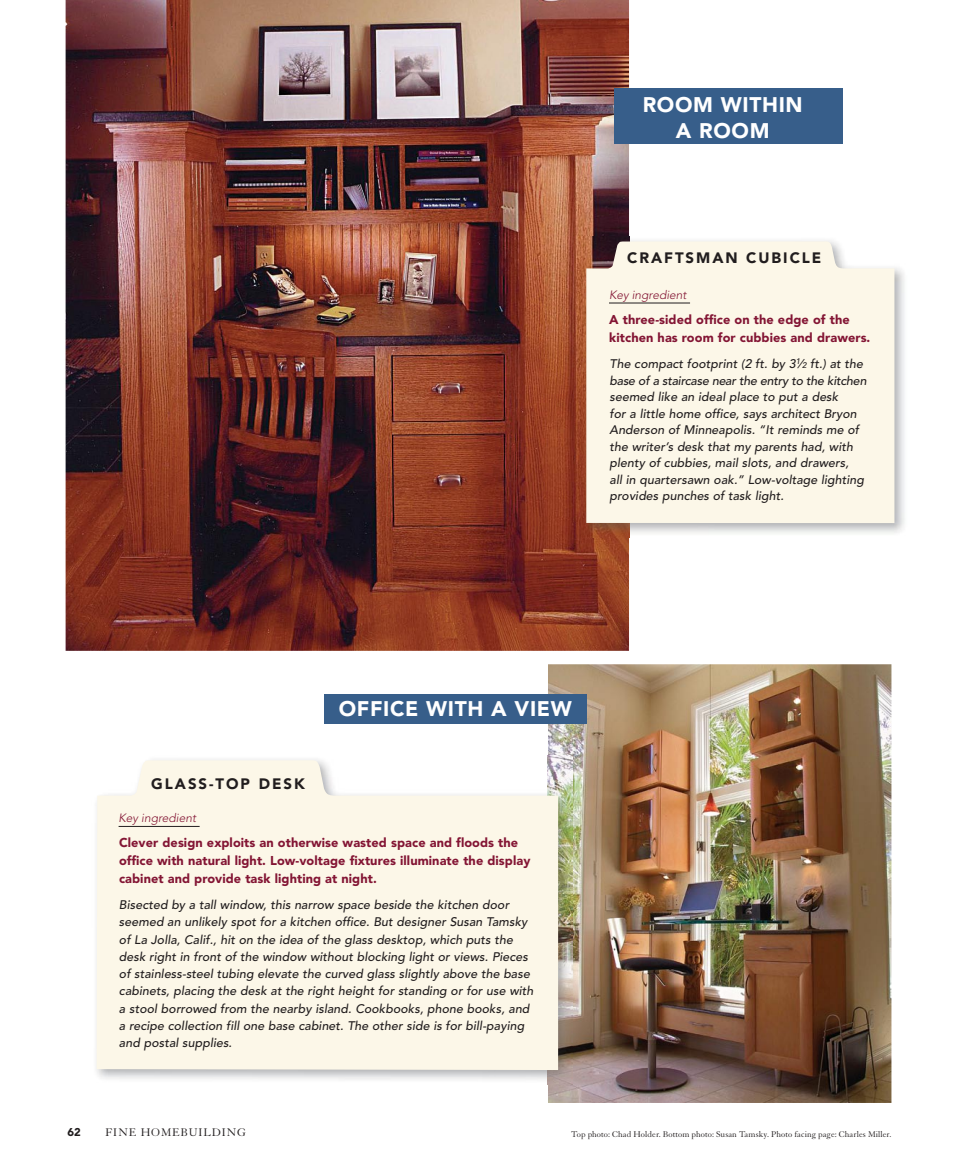
<style>
.page{position:relative;width:959px;height:1175px;background:#fff}
.page>*{position:absolute;margin:0;border:0;box-sizing:border-box;transform-origin:0 0}
.t1{font:900 21px/25.5px "Avenir";letter-spacing:.03em;color:#fff;text-align:center}
.t2{font:900 15px "Avenir";letter-spacing:.13em;color:#211d1e}
.t3{font:900 12.75px/18px "Avenir";letter-spacing:.005em;color:#831534}
.t4{font:italic 500 12.3px/16.5px "Avenir";letter-spacing:.005em;color:#211d1e}
.t5{font:italic 300 12px "Avenir";color:#831534}
.t6{font:12px "Granjon";letter-spacing:.07em;color:#211d1e}
.t7{font:900 11.25px "Avenir";color:#211d1e}
.t8{font:9px "Granjon";letter-spacing:.005em;color:#211d1e}
.s1{font-size:8.1px}
</style>
<div class="page">
<img style="left:548px;top:664px;width:343px;height:439px">
<img style="left:66px;top:0;width:563px;height:651px">
<img style="left:581px;top:236px;width:324px;height:301px">
<div style="left:586px;top:241px;width:308px;height:282px;background:#fcf7e8"></div>
<hr style="left:609px;top:303px;width:81px;height:1px;background:#211d1e">
<div style="left:614px;top:89px;width:228px;height:55px;background:#375e8a"></div>
<div style="left:324px;top:694px;width:262px;height:29px;background:#375e8a"></div>
<img style="left:96px;top:755px;width:476px;height:329px">
<svg style="left:97px;top:760px;width:461px;height:310px;background:#fbf7e9"></svg>
<hr style="left:119px;top:826px;width:81px;height:1px;background:#211d1e">
<h1 class="t1" style="left:642px;top:92px;width:161px">ROOM WITHIN<br>A ROOM</h1>
<p class="t2" style="left:627px;top:249px;width:196px">CRAFTSMAN CUBICLE</p>
<p class="t5" style="left:609px;top:287px;width:79px">Key ingredient</p>
<p class="t3" style="left:609px;top:310px;width:262px">A three-sided office on the edge of the kitchen has room for cubbies and drawers.</p>
<p class="t4" style="left:609px;top:356px;width:259px">The compact footprint (2 ft. by 3<sup>1</sup>⁄<span class="s1">2</span> ft.) at the base of a staircase near the entry to the kitchen seemed like an ideal place to put a desk<br>for a little home office, says architect Bryon Anderson of Minneapolis. “It reminds me of the writer’s desk that my parents had, with plenty of cubbies, mail slots, and drawers,<br>all in quartersawn oak.” Low-voltage lighting provides punches of task light.</p>
<p class="t2" style="left:151px;top:774px;width:155px">GLASS-TOP DESK</p>
<p class="t5" style="left:119px;top:811px;width:79px">Key ingredient</p>
<h1 class="t1" style="left:339px;top:695px;width:234px">OFFICE WITH A VIEW</h1>
<p class="t3" style="left:119px;top:833px;width:413px">Clever design exploits an otherwise wasted space and floods the office with natural light. Low-voltage fixtures illuminate the display cabinet and provide task lighting at night.</p>
<p class="t4" style="left:119px;top:896px;width:416px;line-height:17.2px">Bisected by a tall window, this narrow space beside the kitchen door seemed an unlikely spot for a kitchen office. But designer Susan Tamsky of La Jolla, Calif., hit on the idea of the glass desktop, which puts the desk right in front of the window without blocking light or views. Pieces of stainless-steel tubing elevate the curved glass slightly above the base cabinets, placing the desk at the right height for standing or for use with a stool borrowed from the nearby island. Cookbooks, phone books, and a recipe collection fill one base cabinet. The other side is for bill-paying and postal supplies.</p>
<p class="t7" style="left:68px;top:1125px;width:15px">62</p>
<p class="t6" style="left:105px;top:1126px;width:142px">FINE HOMEBUILDING</p>
<p class="t8" style="left:571px;top:1128px;width:321px">Top photo: Chad Holder. Bottom photo: Susan Tamsky. Photo facing page: Charles Miller.</p>
</div>
